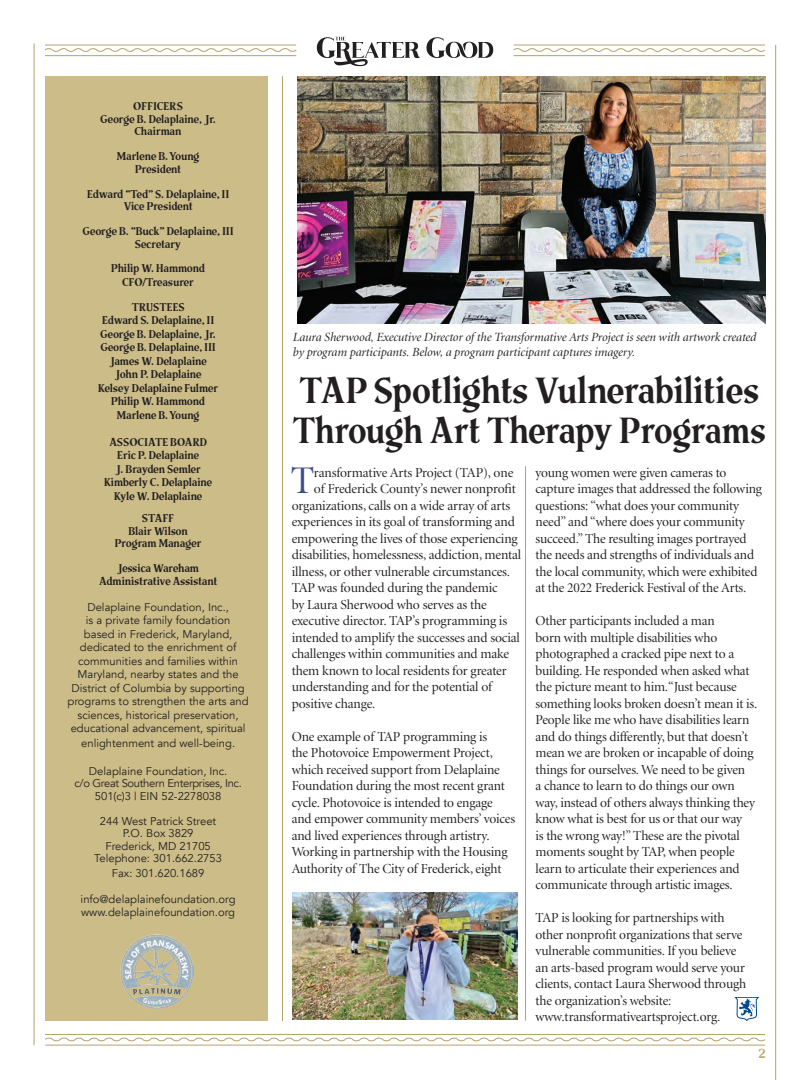
<style>
.page{position:relative;width:808px;height:1080px;background:#fff}
.page>*{position:absolute;margin:0;border:0;box-sizing:border-box;transform-origin:0 0}
.t1{font:39.12px "Minion Display";color:#3e4c8e}
.t2{font:36.25px "The Telegraph";color:#231f20}
.t3{font:13.75px/16.5px "Minion Display";letter-spacing:-.01em;color:#231f20}
.t4{font:italic 12.5px/15px "Minion Display";color:#231f20}
.t5{font:12.5px "The Telegraph";color:#b4a16b}
.t6{font:11.25px/13.5px "Avenir";color:#231f20;text-align:center}
.t7{font:11.25px/22.5px "The Telegraph";color:#231f20;text-align:center}
.t8{font:11.25px "Avenir";letter-spacing:-.03em;color:#231f20}
.t9{font:11.25px "The Telegraph";letter-spacing:.02em;color:#231f20}
.t10{font:11.25px "The Telegraph";letter-spacing:.045em;color:#231f20}
.t11{font:11.25px "The Telegraph";letter-spacing:.025em;color:#231f20}
</style>
<div class="page">
<div style="left:45px;top:76px;width:223px;height:945px;background:#cbbc88"></div>
<hr style="left:514px;top:45px;width:251px;height:1px;background:#b4a16b">
<hr style="left:45px;top:45px;width:251px;height:1px;background:#b4a16b">
<svg style="left:44px;top:48px;width:253px;height:4px"></svg>
<hr style="left:45px;top:55px;width:251px;height:1px;background:#b4a16b">
<svg style="left:513px;top:48px;width:252px;height:4px"></svg>
<hr style="left:514px;top:55px;width:251px;height:1px;background:#b4a16b">
<svg style="left:426px;top:37px;width:67px;height:21px"></svg>
<svg style="left:317px;top:37px;width:103px;height:29px"></svg>
<hr style="left:282px;top:76px;width:1px;height:945px;background:#b4a16b">
<hr style="left:525px;top:466px;width:1px;height:555px;background:#b4a16b">
<hr style="left:775px;top:45px;width:1px;height:1035px;background:#b4a16b">
<hr style="left:34px;top:43px;width:1px;height:1002px;background:#b4a16b">
<hr style="left:45px;top:1034px;width:720px;height:1px;background:#b4a16b">
<svg style="left:45px;top:1037px;width:721px;height:5px"></svg>
<hr style="left:45px;top:1045px;width:720px;height:1px;background:#b4a16b">
<img style="left:120px;top:934px;width:74px;height:74px">
<img style="left:297px;top:76px;width:468px;height:248px">
<svg style="left:735px;top:997px;width:24px;height:24px"></svg>
<img style="left:293px;top:893px;width:225px;height:126px">
<p class="t10" style="left:134px;top:99px;width:51px">OFFICERS</p>
<p class="t7" style="left:100px;top:108px;width:117px">George B. Delaplaine, Jr.</p>
<p class="t7" style="left:135px;top:120px;width:48px">Chairman</p>
<p class="t7" style="left:117px;top:145px;width:84px">Marlene B. Young</p>
<p class="t7" style="left:135px;top:158px;width:47px">President</p>
<p class="t7" style="left:87px;top:183px;width:143px">Edward “Ted” S. Delaplaine, II</p>
<p class="t7" style="left:124px;top:195px;width:70px">Vice President</p>
<p class="t7" style="left:83px;top:220px;width:152px">George B. “Buck” Delaplaine, III</p>
<p class="t7" style="left:135px;top:233px;width:48px">Secretary</p>
<p class="t7" style="left:111px;top:258px;width:95px">Philip W. Hammond</p>
<p class="t7" style="left:122px;top:271px;width:73px">CFO/Treasurer</p>
<p class="t11" style="left:132px;top:300px;width:54px">TRUSTEES</p>
<p class="t7" style="left:102px;top:309px;width:113px">Edward S. Delaplaine, II</p>
<p class="t7" style="left:100px;top:323px;width:117px">George B. Delaplaine, Jr.</p>
<p class="t7" style="left:101px;top:336px;width:116px">George B. Delaplaine, III</p>
<p class="t7" style="left:110px;top:350px;width:99px">James W. Delaplaine</p>
<p class="t7" style="left:115px;top:363px;width:88px">John P. Delaplaine</p>
<p class="t7" style="left:98px;top:377px;width:122px">Kelsey Delaplaine Fulmer</p>
<p class="t7" style="left:111px;top:390px;width:95px">Philip W. Hammond</p>
<p class="t7" style="left:117px;top:404px;width:84px">Marlene B. Young</p>
<p class="t9" style="left:109px;top:435px;width:99px">ASSOCIATE BOARD</p>
<p class="t7" style="left:117px;top:444px;width:83px">Eric P. Delaplaine</p>
<p class="t7" style="left:115px;top:458px;width:87px">J. Brayden Semler</p>
<p class="t7" style="left:104px;top:471px;width:109px">Kimberly C. Delaplaine</p>
<p class="t7" style="left:114px;top:485px;width:90px">Kyle W. Delaplaine<br>STAFF</p>
<p class="t7" style="left:129px;top:520px;width:61px">Blair Wilson</p>
<p class="t7" style="left:115px;top:532px;width:88px">Program Manager</p>
<p class="t7" style="left:117px;top:557px;width:83px">Jessica Wareham</p>
<p class="t7" style="left:99px;top:570px;width:120px">Administrative Assistant</p>
<p class="t6" style="left:68px;top:600px;width:183px">Delaplaine Foundation, Inc.,<br>is a private family foundation<br>based in Frederick, Maryland, dedicated to the enrichment of communities and families within Maryland, nearby states and the District of Columbia by supporting programs to strengthen the arts and sciences, historical preservation, educational advancement, spiritual</p>
<p class="t6" style="left:81px;top:737px;width:155px">enlightenment and well-being.</p>
<p class="t6" style="left:89px;top:764px;width:140px">Delaplaine Foundation, Inc.</p>
<p class="t8" style="left:74px;top:777px;width:169px">c/o Great Southern Enterprises, Inc.</p>
<p class="t6" style="left:95px;top:789px;width:128px">501(c)3 | EIN 52-2278038</p>
<p class="t6" style="left:100px;top:814px;width:118px">244 West Patrick Street</p>
<p class="t6" style="left:123px;top:827px;width:72px">P.O. Box 3829</p>
<p class="t6" style="left:105px;top:839px;width:107px">Frederick, MD 21705</p>
<p class="t6" style="left:94px;top:852px;width:129px">Telephone: 301.662.2753</p>
<p class="t6" style="left:112px;top:867px;width:94px">Fax: 301.620.1689</p>
<p class="t6" style="left:81px;top:892px;width:157px">info@delaplainefoundation.org</p>
<p class="t6" style="left:81px;top:906px;width:155px">www.delaplainefoundation.org</p>
<p class="t4" style="left:293px;top:330px;width:465px">Laura Sherwood, Executive Director of the Transformative Arts Project is seen with artwork created by program participants. Below, a program participant captures imagery.</p>
<p class="t2" style="left:300px;top:368px;width:460px">TAP Spotlights Vulnerabilities</p>
<p class="t2" style="left:293px;top:408px;width:474px">Through Art Therapy Programs</p>
<p class="t1" style="left:291px;top:462px;width:25px">T</p>
<p class="t3" style="left:314px;top:465px;width:201px">ransformative Arts Project (TAP), one</p>
<p class="t3" style="left:314px;top:481px;width:203px">of Frederick County’s newer nonprofit</p>
<p class="t3" style="left:292px;top:498px;width:220px">organizations, calls on a wide array of arts</p>
<p class="t3" style="left:292px;top:514px;width:225px">experiences in its goal of transforming and</p>
<p class="t3" style="left:292px;top:531px;width:227px">empowering the lives of those experiencing</p>
<p class="t3" style="left:292px;top:547px;width:231px">disabilities, homelessness, addiction, mental</p>
<p class="t3" style="left:292px;top:564px;width:220px">illness, or other vulnerable circumstances.</p>
<p class="t3" style="left:292px;top:580px;width:207px">TAP was founded during the pandemic</p>
<p class="t3" style="left:292px;top:597px;width:196px">by Laura Sherwood who serves as the</p>
<p class="t3" style="left:292px;top:613px;width:217px">executive director. TAP’s programming is</p>
<p class="t3" style="left:292px;top:630px;width:230px">intended to amplify the successes and social</p>
<p class="t3" style="left:292px;top:646px;width:219px">challenges within communities and make</p>
<p class="t3" style="left:292px;top:663px;width:216px">them known to local residents for greater</p>
<p class="t3" style="left:292px;top:679px;width:202px">understanding and for the potential of</p>
<p class="t3" style="left:292px;top:696px;width:85px">positive change.</p>
<p class="t3" style="left:292px;top:729px;width:225px">One example of TAP programming is<br>the Photovoice Empowerment Project, which received support from Delaplaine Foundation during the most recent grant cycle. Photovoice is intended to engage and empower community members’ voices and lived experiences through artistry.<br>Working in partnership with the Housing Authority of The City of Frederick, eight</p>
<p class="t3" style="left:535px;top:465px;width:228px">young women were given cameras to capture images that addressed the following questions: “what does your community need” and “where does your community succeed.” The resulting images portrayed the needs and strengths of individuals and the local community, which were exhibited at the 2022 Frederick Festival of the Arts.</p>
<p class="t3" style="left:535px;top:613px;width:223px">Other participants included a man<br>born with multiple disabilities who photographed a cracked pipe next to a building. He responded when asked what the picture meant to him.“Just because something looks broken doesn’t mean it is.<br>People like me who have disabilities learn and do things differently, but that doesn’t mean we are broken or incapable of doing things for ourselves. We need to be given<br>a chance to learn to do things our own way, instead of others always thinking they know what is best for us or that our way<br>is the wrong way!” These are the pivotal moments sought by TAP, when people learn to articulate their experiences and communicate through artistic images.</p>
<p class="t3" style="left:535px;top:910px;width:212px">TAP is looking for partnerships with other nonprofit organizations that serve vulnerable communities. If you believe an arts-based program would serve your clients, contact Laura Sherwood through the organization’s website: www.transformativeartsproject.org.</p>
<p class="t5" style="left:759px;top:1046px;width:8px">2</p>
</div>
